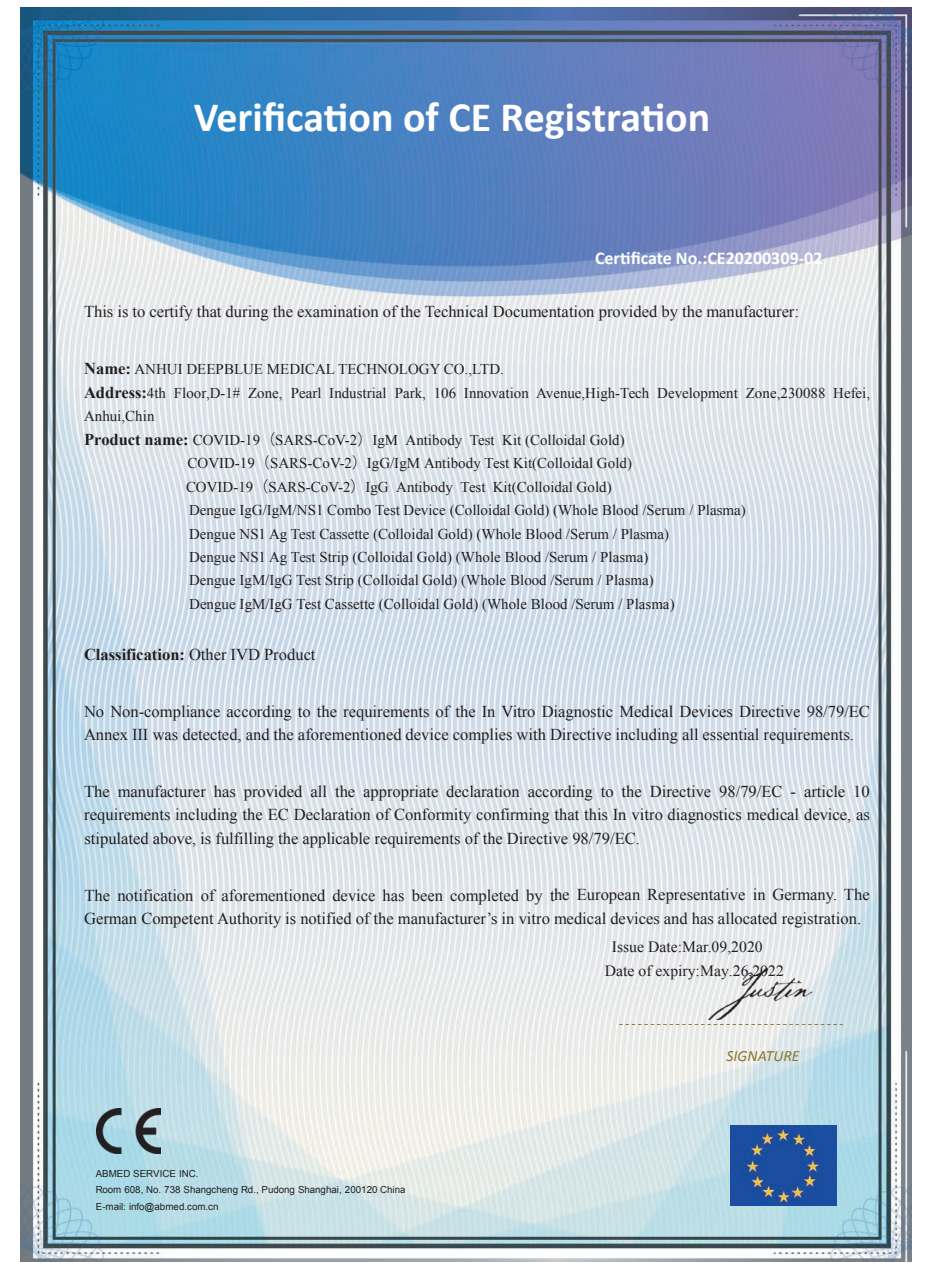
<style>
.page{position:relative;width:925px;height:1263px;background:#fff}
.page>*{position:absolute;margin:0;border:0;box-sizing:border-box;transform-origin:0 0}
.t1{font:700 42px "Calibri";color:#fff}
.t2{font:700 18px "Calibri";color:#fff}
.t3{font:16.65px/23.4px "Times New Roman";color:#231f20}
.t4{font:700 16.65px "Times New Roman";color:#231f20}
.t5{font:15.6px/23.4px "Times New Roman";color:#231f20}
.t6{font:italic 15.6px "Calibri";color:#8c752d}
.t7{font:14.85px "Times New Roman";color:#231f20}
.t8{font:9.75px/16.5px "Arial";color:#231f20}
.s1{font-weight:700;font-size:16.65px}
.s2{font-family:"Koz Go Pr 6 N"}
.s3{font-weight:400}
</style>
<div class="page">
<img style="left:21px;top:8px;width:890px;height:1253px">
<img style="left:730px;top:1126px;width:106px;height:79px">
<img style="left:97px;top:1108px;width:64px;height:46px">
<img style="left:709px;top:965px;width:102px;height:55px">
<svg style="left:619px;top:1024px;width:224px;height:1px"></svg>
<h1 class="t1" style="left:194px;top:88px;width:518px">Verification of CE Registration</h1>
<p class="t2" style="left:595px;top:245px;width:229px">Certificate No.:CE20200309-02</p>
<p class="t3" style="left:84px;top:299px;width:716px">This is to certify that during the examination of the Technical Documentation provided by the manufacturer:</p>
<p class="t7" style="left:84px;top:359px;width:421px"><span class="s1">Name:</span> ANHUI DEEPBLUE MEDICAL TECHNOLOGY CO.,LTD.</p>
<p class="t7" style="left:84px;top:383px;width:787px"><span class="s1">Address:</span>4th Floor,D-1# Zone, Pearl Industrial Park, 106 Innovation Avenue,High-Tech Development Zone,230088 Hefei,</p>
<p class="t7" style="left:84px;top:406px;width:72px">Anhui,Chin</p>
<p class="t7" style="left:84px;top:430px;width:542px"><span class="s1">Product name:</span> COVID-19<span class="s2">（</span>SARS-CoV-2<span class="s2">）</span>IgM Antibody Test Kit (Colloidal Gold)</p>
<p class="t7" style="left:188px;top:453px;width:446px">COVID-19<span class="s2">（</span>SARS-CoV-2<span class="s2">）</span>IgG/IgM Antibody Test Kit(Colloidal Gold)</p>
<p class="t7" style="left:186px;top:477px;width:427px">COVID-19<span class="s2">（</span>SARS-CoV-2<span class="s2">）</span>IgG Antibody Test Kit(Colloidal Gold)</p>
<p class="t7" style="left:189px;top:500px;width:558px">Dengue IgG/IgM/NS1 Combo Test Device (Colloidal Gold) (Whole Blood /Serum / Plasma)</p>
<p class="t7" style="left:189px;top:524px;width:481px">Dengue NS1 Ag Test Cassette (Colloidal Gold) (Whole Blood /Serum / Plasma)</p>
<p class="t7" style="left:189px;top:547px;width:461px">Dengue NS1 Ag Test Strip (Colloidal Gold) (Whole Blood /Serum / Plasma)</p>
<p class="t7" style="left:189px;top:570px;width:466px">Dengue IgM/IgG Test Strip (Colloidal Gold) (Whole Blood /Serum / Plasma)</p>
<p class="t7" style="left:189px;top:594px;width:487px">Dengue IgM/IgG Test Cassette (Colloidal Gold) (Whole Blood /Serum / Plasma)</p>
<p class="t4" style="left:84px;top:643px;width:233px">Classification: <span class="s3">Other IVD Product</span></p>
<p class="t3" style="left:84px;top:699px;width:787px">No Non-compliance according to the requirements of the In Vitro Diagnostic Medical Devices Directive 98/79/EC<br>Annex III was detected, and the aforementioned device complies with Directive including all essential requirements.</p>
<p class="t3" style="left:84px;top:779px;width:787px;text-align:justify">The manufacturer has provided all the appropriate declaration according to the Directive 98/79/EC - article 10 requirements including the EC Declaration of Conformity confirming that this In vitro diagnostics medical device, as stipulated above, is fulfilling the applicable requirements of the Directive 98/79/EC.</p>
<p class="t3" style="left:84px;top:883px;width:787px">The notification of aforementioned device has been completed by the European Representative in Germany. The<br>German Competent Authority is notified of the manufacturer’s in vitro medical devices and has allocated registration.</p>
<p class="t5" style="left:605px;top:935px;width:181px;text-indent:7px">Issue Date:Mar.09,2020<br>Date of expiry:May.26,2022</p>
<p class="t8" style="left:96px;top:1165px;width:311px">ABMED SERVICE INC.<br>Room 608, No. 738 Shangcheng Rd., Pudong Shanghai, 200120 China<br>E-mail: info@abmed.com.cn</p>
<p class="t6" style="left:726px;top:1046px;width:75px">SIGNATURE</p>
</div>
